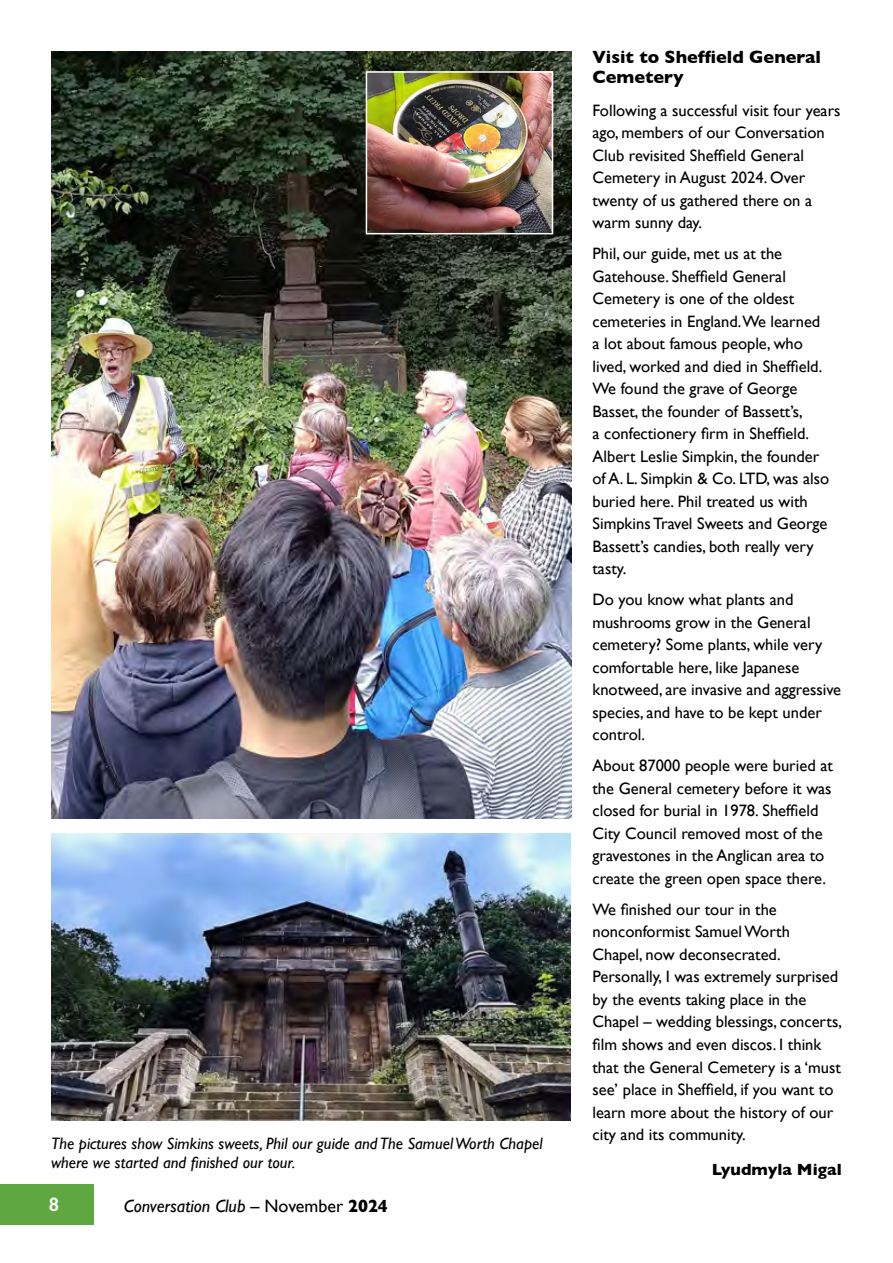
<style>
.page{position:relative;width:893px;height:1263px;background:#fff}
.page>*{position:absolute;margin:0;border:0;box-sizing:border-box;transform-origin:0 0}
.t1{font:600 19.5px "Gill Sans";color:#fff}
.t2{font:700 18px/19.5px "Gill Sans";color:#000}
.t3{font:italic 18px "Gill Sans";color:#000}
.t4{font:16.5px/22.5px "Gill Sans";color:#000}
.t5{font:italic 16.5px/19.5px "Gill Sans";color:#000}
.t6{font:700 16.5px "Gill Sans";color:#000}
.s1{font-style:normal}
.s2{font-weight:700;font-style:normal}
</style>
<div class="page">
<div style="left:0;top:1184px;width:93px;height:40px;background:#5fa841"></div>
<img style="left:51px;top:51px;width:520px;height:768px">
<img style="left:51px;top:833px;width:519px;height:287px">
<img style="left:369px;top:74px;width:181px;height:157px">
<div style="left:366px;top:71px;width:187px;height:163px;border:2px solid #fff"></div>
<p class="t5" style="left:51px;top:1133px;width:493px">The pictures show Simkins sweets, Phil our guide and The Samuel Worth Chapel where we started and finished our tour.</p>
<p class="t1" style="left:49px;top:1193px;width:12px">8</p>
<p class="t3" style="left:124px;top:1195px;width:266px">Conversation Club <span class="s1">– November</span> <span class="s2">2024</span></p>
<p class="t2" style="left:592px;top:47px;width:230px">Visit to Sheffield General<br>Cemetery</p>
<p class="t4" style="left:592px;top:99px;width:250px">Following a successful visit four years ago, members of our Conversation<br>Club revisited Sheffield General<br>Cemetery in August 2024. Over twenty of us gathered there on a warm sunny day.</p>
<p class="t4" style="left:592px;top:242px;width:238px">Phil, our guide, met us at the<br>Gatehouse. Sheffield General<br>Cemetery is one of the oldest cemeteries in England.We learned a lot about famous people, who lived, worked and died in Sheffield.<br>We found the grave of George<br>Basset, the founder of Bassett’s,<br>a confectionery firm in Sheffield.<br>Albert Leslie Simpkin, the founder of A. L. Simpkin &amp; Co. LTD, was also buried here. Phil treated us with<br>Simpkins Travel Sweets and George<br>Bassett’s candies, both really very tasty.</p>
<p class="t4" style="left:592px;top:588px;width:250px">Do you know what plants and mushrooms grow in the General cemetery? Some plants, while very comfortable here, like Japanese knotweed, are invasive and aggressive species, and have to be kept under control.</p>
<p class="t4" style="left:592px;top:754px;width:242px">About 87000 people were buried at the General cemetery before it was closed for burial in 1978. Sheffield City Council removed most of the gravestones in the Anglican area to create the green open space there.</p>
<p class="t4" style="left:592px;top:898px;width:251px">We finished our tour in the nonconformist Samuel Worth<br>Chapel, now deconsecrated.<br>Personally, I was extremely surprised by the events taking place in the<br>Chapel – wedding blessings, concerts, film shows and even discos. I think that the General Cemetery is a ‘must see’ place in Sheffield, if you want to learn more about the history of our city and its community.</p>
<p class="t6" style="left:712px;top:1156px;width:132px">Lyudmyla Migal</p>
</div>
